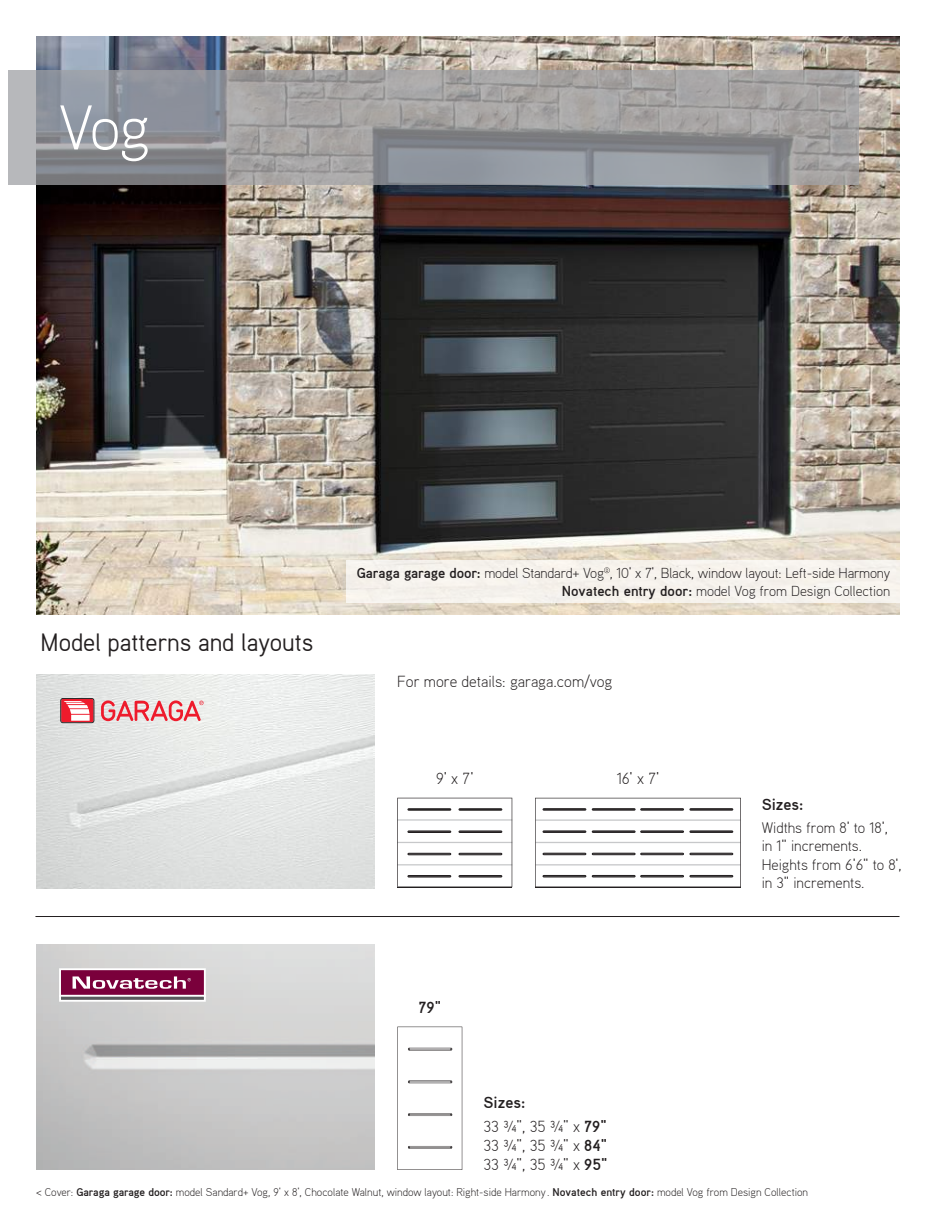
<style>
.page{position:relative;width:936px;height:1224px;background:#fff}
.page>*{position:absolute;margin:0;border:0;box-sizing:border-box;transform-origin:0 0}
.t1{font:300 63px "Aaux";color:#fff}
.t2{font:25px "Aaux";color:#231f20}
.t3{font:300 16px/23.8px "Aaux";color:#231f20}
.t4{font:700 16px "Aaux";color:#231f20}
.t5{font:300 15.2px/18.4px "Aaux";color:#231f20}
.t6{font:300 14.4px/17.6px "Aaux";letter-spacing:-.01em;color:#231f20;text-align:right}
.t7{font:300 11.2px "Aaux";color:#231f20}
.s1{font-weight:700}
</style>
<div class="page">
<img style="left:36px;top:36px;width:864px;height:579px">
<svg style="left:397px;top:798px;width:115px;height:89px"></svg>
<hr style="left:397px;top:887px;width:115px;height:1px;background:#231f20">
<div style="left:408px;top:809px;width:43px;height:1px;border:1px solid #231f20"></div>
<hr style="left:409px;top:809px;width:41px;height:1px;background:#231f20">
<div style="left:459px;top:809px;width:43px;height:1px;border:1px solid #231f20"></div>
<hr style="left:460px;top:809px;width:41px;height:1px;background:#231f20">
<div style="left:408px;top:831px;width:43px;height:2px;border:1px solid #231f20"></div>
<hr style="left:409px;top:831px;width:41px;height:1px;background:#231f20">
<div style="left:459px;top:831px;width:43px;height:2px;border:1px solid #231f20"></div>
<hr style="left:460px;top:831px;width:41px;height:1px;background:#231f20">
<div style="left:408px;top:853px;width:43px;height:2px;border:1px solid #231f20"></div>
<hr style="left:409px;top:854px;width:41px;height:1px;background:#231f20">
<div style="left:459px;top:853px;width:43px;height:2px;border:1px solid #231f20"></div>
<hr style="left:460px;top:854px;width:41px;height:1px;background:#231f20">
<div style="left:408px;top:875px;width:43px;height:2px;border:1px solid #231f20"></div>
<hr style="left:409px;top:876px;width:41px;height:1px;background:#231f20">
<div style="left:459px;top:875px;width:43px;height:2px;border:1px solid #231f20"></div>
<hr style="left:460px;top:876px;width:41px;height:1px;background:#231f20">
<hr style="left:535px;top:887px;width:206px;height:1px;background:#231f20">
<svg style="left:535px;top:798px;width:206px;height:89px"></svg>
<hr style="left:36px;top:916px;width:863px;height:1px;background:#231f20">
<img style="left:36px;top:675px;width:339px;height:213px">
<svg style="left:101px;top:700px;width:103px;height:21px;background:#ea9ba0"></svg>
<svg style="left:60px;top:698px;width:34px;height:25px"></svg>
<svg style="left:58px;top:967px;width:149px;height:36px"></svg>
<svg style="left:8px;top:70px;width:850px;height:114px;background:#999a9d"></svg>
<svg style="left:397px;top:1027px;width:65px;height:143px"></svg>
<div style="left:347px;top:560px;width:553px;height:43px;background:#f6f2ed"></div>
<svg style="left:604px;top:567px;width:6px;height:6px"></svg>
<h1 class="t1" style="left:59px;top:88px;width:93px">Vog</h1>
<h2 class="t2" style="left:40px;top:627px;width:275px">Model patterns and layouts</h2>
<p class="t6" style="left:357px;top:564px;width:535px"><span class="s1">Garaga garage door:</span> model Standard+ Vog , 10’ x 7’, Black, window layout: Left-side Harmony<br><span class="s1">Novatech entry door:</span> model Vog from Design Collection</p>
<h3 class="t3" style="left:397px;top:669px;width:216px">For more details: garaga.com/vog</h3>
<h3 class="t3" style="left:436px;top:766px;width:39px">9’ x 7’</h3>
<h3 class="t3" style="left:617px;top:766px;width:44px">16’ x 7’</h3>
<h3 class="t4" style="left:762px;top:794px;width:43px">Sizes:</h3>
<h3 class="t5" style="left:762px;top:818px;width:142px">Widths from 8’ to 18’, in 1” increments.<br>Heights from 6’6” to 8’, in 3” increments.</h3>
<h3 class="t4" style="left:418px;top:997px;width:24px">79”</h3>
<h3 class="t3" style="left:483px;top:1090px;width:125px"><span class="s1">Sizes:<br></span>33 ¾”, 35 ¾” x <span class="s1">79”</span></h3>
<h3 class="t3" style="left:483px;top:1135px;width:126px;line-height:19.2px">33 ¾”, 35 ¾” x <span class="s1">84”<br></span>33 ¾”, 35 ¾” x <span class="s1">95”</span></h3>
<p class="t7" style="left:36px;top:1185px;width:774px">&lt; Cover: <span class="s1">Garaga garage door:</span> model Sandard+ Vog, 9’ x 8’, Chocolate Walnut, window layout: Right-side Harmony . <span class="s1">Novatech entry door:</span> model Vog from Design Collection</p>
</div>
